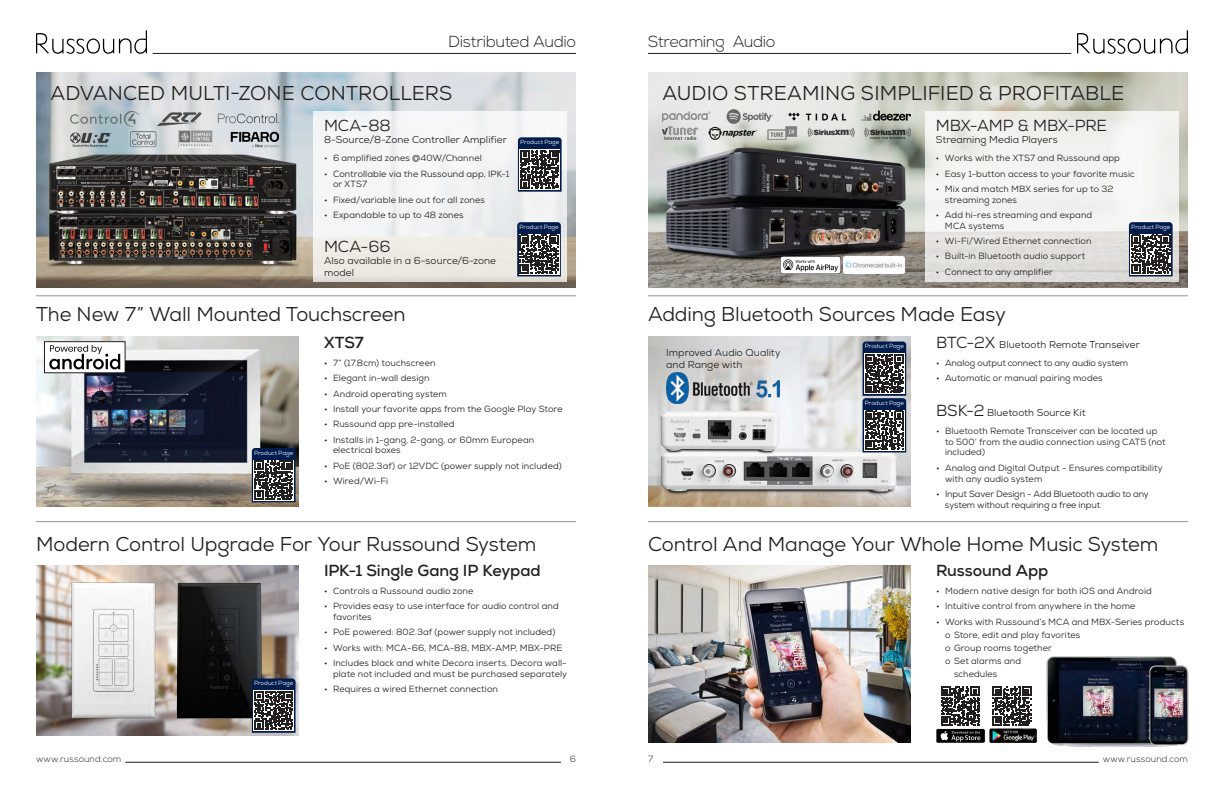
<style>
.page{position:relative;width:1224px;height:792px;background:#fff}
.page>*{position:absolute;margin:0;border:0;box-sizing:border-box;transform-origin:0 0}
.t1{font:20px "Nexa";letter-spacing:-.005em;color:#231f20}
.t2{font:700 16px "Nexa";letter-spacing:-.005em;color:#231f20}
.t3{font:300 16px "Nexa";letter-spacing:-.02em;color:#231f20}
.Bullets{font:16px "Nexa";letter-spacing:-.005em;color:#231f20}
.Bullets-2{font:10px/12px "Nexa";letter-spacing:.005em;color:#231f20}
.t4{font:9px/10.8px "Nexa";letter-spacing:.01em;color:#231f20}
.t5{font:9px/10.8px "Nexa";letter-spacing:-.01em;color:#231f20}
.t6{font:300 9px "Nexa";letter-spacing:.01em;color:#231f20}
.Bullets-3{font:6px "Nexa";letter-spacing:-.005em;color:#fff}
.s1{font-size:16px}
</style>
<div class="page">
<img style="left:36px;top:566px;width:263px;height:169px">
<img style="left:176px;top:582px;width:87px;height:137px">
<img style="left:69px;top:582px;width:90px;height:137px">
<img style="left:36px;top:72px;width:540px;height:216px">
<div style="left:314px;top:112px;width:253px;height:170px;background:linear-gradient(to bottom,#f7fafd,#eae7e2)"></div>
<hr style="left:36px;top:296px;width:540px;height:1px;background:#939598">
<hr style="left:36px;top:521px;width:540px;height:1px;background:#939598">
<img style="left:71px;top:112px;width:207px;height:36px">
<img style="left:36px;top:337px;width:263px;height:169px">
<div style="left:44px;top:342px;width:81px;height:31px;background:#fff"></div>
<svg style="left:49px;top:345px;width:71px;height:24px"></svg>
<div style="left:44px;top:341px;width:81px;height:32px;border:1px solid #231f20"></div>
<svg style="left:252px;top:678px;width:44px;height:55px"></svg>
<svg style="left:252px;top:448px;width:44px;height:54px"></svg>
<svg style="left:517px;top:222px;width:44px;height:54px"></svg>
<svg style="left:518px;top:137px;width:44px;height:55px"></svg>
<img style="left:648px;top:72px;width:540px;height:216px">
<img style="left:1046px;top:656px;width:143px;height:91px">
<img style="left:937px;top:728px;width:47px;height:15px">
<img style="left:989px;top:729px;width:48px;height:14px">
<img style="left:648px;top:566px;width:263px;height:176px">
<svg style="left:926px;top:112px;width:253px;height:170px;fill:#f1f2ef"></svg>
<img style="left:662px;top:110px;width:249px;height:30px">
<hr style="left:648px;top:296px;width:540px;height:1px;background:#939598">
<hr style="left:648px;top:521px;width:540px;height:1px;background:#939598">
<img style="left:780px;top:257px;width:61px;height:17px">
<img style="left:844px;top:257px;width:60px;height:16px">
<img style="left:648px;top:337px;width:263px;height:169px">
<img style="left:666px;top:373px;width:113px;height:31px">
<svg style="left:863px;top:342px;width:43px;height:110px"></svg>
<svg style="left:1129px;top:222px;width:44px;height:54px"></svg>
<svg style="left:941px;top:686px;width:39px;height:40px"></svg>
<svg style="left:941px;top:687px;width:39px;height:38px"></svg>
<svg style="left:992px;top:686px;width:40px;height:40px"></svg>
<svg style="left:993px;top:687px;width:38px;height:38px"></svg>
<hr style="left:648px;top:53px;width:423px;height:1px;background:#231f20">
<svg style="left:1077px;top:30px;width:111px;height:24px"></svg>
<hr style="left:153px;top:53px;width:423px;height:1px;background:#231f20">
<svg style="left:36px;top:30px;width:111px;height:24px"></svg>
<hr style="left:663px;top:762px;width:436px;height:1px;background:#231f20">
<hr style="left:125px;top:762px;width:436px;height:1px;background:#231f20">
<p class="t3" style="left:448px;top:32px;width:129px">Distributed Audio</p>
<p class="t3" style="left:648px;top:32px;width:129px">Streaming Audio</p>
<p class="t1" style="left:51px;top:81px;width:403px">ADVANCED MULTI-ZONE CONTROLLERS</p>
<p class="Bullets" style="left:324px;top:116px;width:68px">MCA-88</p>
<p class="Bullets-2" style="left:324px;top:134px;width:184px">8-Source/8-Zone Controller Amplifier</p>
<p class="t4" style="left:324px;top:153px;width:159px">• 6 amplified zones @40W/Channel</p>
<p class="t4" style="left:333px;top:168px;width:178px;text-indent:-9px">• Controllable via the Russound app, IPK-1 or XTS7</p>
<p class="t4" style="left:324px;top:194px;width:162px">• Fixed/variable line out for all zones</p>
<p class="t4" style="left:324px;top:210px;width:141px">• Expandable to up to 48 zones</p>
<p class="Bullets" style="left:324px;top:237px;width:68px">MCA-66</p>
<p class="Bullets-2" style="left:324px;top:255px;width:174px">Also available in a 6-source/6-zone model</p>
<p class="t1" style="left:36px;top:301px;width:371px">The New 7” Wall Mounted Touchscreen</p>
<p class="t2" style="left:324px;top:332px;width:41px">XTS7</p>
<p class="t4" style="left:324px;top:358px;width:113px">• 7” (17.8cm) touchscreen</p>
<p class="t4" style="left:324px;top:373px;width:107px">• Elegant in-wall design</p>
<p class="t4" style="left:324px;top:388px;width:125px">• Android operating system</p>
<p class="t4" style="left:324px;top:403px;width:240px">• Install your favorite apps from the Google Play Store</p>
<p class="t4" style="left:324px;top:419px;width:132px">• Russound app pre-installed</p>
<p class="t4" style="left:333px;top:434px;width:203px;text-indent:-9px">• Installs in 1-gang, 2-gang, or 60mm European electrical boxes</p>
<p class="t4" style="left:324px;top:460px;width:239px">• PoE (802.3af) or 12VDC (power supply not included)</p>
<p class="t4" style="left:324px;top:475px;width:66px">• Wired/Wi-Fi</p>
<p class="Bullets-3" style="left:520px;top:138px;width:41px">Product Page</p>
<p class="Bullets-3" style="left:520px;top:223px;width:41px">Product Page</p>
<p class="Bullets-3" style="left:254px;top:449px;width:41px">Product Page</p>
<p class="t1" style="left:36px;top:531px;width:502px">Modern Control Upgrade For Your Russound System</p>
<p class="t2" style="left:324px;top:560px;width:218px">IPK-1 Single Gang IP Keypad</p>
<p class="t4" style="left:324px;top:586px;width:151px">• Controls a Russound audio zone</p>
<p class="t4" style="left:333px;top:601px;width:227px;text-indent:-9px">• Provides easy to use interface for audio control and favorites</p>
<p class="t4" style="left:324px;top:627px;width:233px">• PoE powered: 802.3af (power supply not included)</p>
<p class="t4" style="left:324px;top:642px;width:240px">• Works with: MCA-66, MCA-88, MBX-AMP, MBX-PRE</p>
<p class="t4" style="left:324px;top:658px;width:245px;text-align:right">• Includes black and white Decora inserts. Decora wall&shy;plate not included and must be purchased separately</p>
<p class="t4" style="left:324px;top:684px;width:175px">• Requires a wired Ethernet connection</p>
<p class="Bullets-3" style="left:254px;top:679px;width:41px">Product Page</p>
<p class="t1" style="left:663px;top:81px;width:463px">AUDIO STREAMING SIMPLIFIED &amp; PROFITABLE</p>
<p class="Bullets" style="left:936px;top:116px;width:173px">MBX-AMP &amp; MBX-PRE</p>
<p class="Bullets-2" style="left:936px;top:134px;width:123px">Streaming Media Players</p>
<p class="t4" style="left:936px;top:153px;width:185px">• Works with the XTS7 and Russound app</p>
<p class="t4" style="left:936px;top:168px;width:200px">• Easy 1-button access to your favorite music</p>
<p class="t4" style="left:945px;top:183px;width:170px;text-indent:-9px">• Mix and match MBX series for up to 32 streaming zones</p>
<p class="t4" style="left:945px;top:210px;width:149px;text-indent:-9px">• Add hi-res streaming and expand<br>MCA systems</p>
<p class="t4" style="left:936px;top:236px;width:157px">• Wi-Fi/Wired Ethernet connection</p>
<p class="t4" style="left:936px;top:251px;width:151px">• Built-in Bluetooth audio support</p>
<p class="t4" style="left:936px;top:266px;width:118px">• Connect to any amplifier</p>
<p class="t1" style="left:648px;top:301px;width:359px">Adding Bluetooth Sources Made Easy</p>
<p class="Bullets-2" style="left:666px;top:347px;width:116px">Improved Audio Quality and Range with</p>
<p class="Bullets-3" style="left:1131px;top:223px;width:41px">Product Page</p>
<p class="Bullets-2" style="left:936px;top:339px;width:205px"><span class="s1">BTC-2X</span> Bluetooth Remote Transeiver</p>
<p class="t5" style="left:936px;top:358px;width:194px">• Analog output connect to any audio system</p>
<p class="t4" style="left:936px;top:373px;width:168px">• Automatic or manual pairing modes</p>
<p class="Bullets-2" style="left:936px;top:406px;width:151px"><span class="s1">BSK-2</span> Bluetooth Source Kit</p>
<p class="t4" style="left:945px;top:425px;width:222px;text-indent:-9px">• Bluetooth Remote Transceiver can be located up to 500’ from the audio connection using CAT5 (not included)</p>
<p class="t4" style="left:945px;top:462px;width:219px;text-indent:-9px">• Analog and Digital Output - Ensures compatibility with any audio system</p>
<p class="t5" style="left:945px;top:488px;width:205px;text-indent:-9px">• Input Saver Design - Add Bluetooth audio to any system without requiring a free input</p>
<p class="t1" style="left:648px;top:531px;width:512px">Control And Manage Your Whole Home Music System</p>
<p class="Bullets-3" style="left:865px;top:342px;width:41px">Product Page</p>
<p class="Bullets-3" style="left:865px;top:399px;width:41px">Product Page</p>
<p class="t2" style="left:936px;top:560px;width:114px">Russound App</p>
<p class="t4" style="left:936px;top:586px;width:217px">• Modern native design for both iOS and Android</p>
<p class="t4" style="left:936px;top:601px;width:201px">• Intuitive control from anywhere in the home</p>
<p class="t4" style="left:936px;top:616px;width:250px">• Works with Russound’s MCA and MBX-Series products</p>
<p class="t4" style="left:945px;top:629px;width:137px">o Store, edit and play favorites</p>
<p class="t4" style="left:945px;top:642px;width:108px">o Group rooms together</p>
<p class="t4" style="left:945px;top:655px;width:78px">o Set alarms and</p>
<p class="t4" style="left:954px;top:668px;width:45px">schedules</p>
<p class="t6" style="left:36px;top:754px;width:87px">www.russound.com</p>
<p class="t6" style="left:570px;top:754px;width:8px">6</p>
<p class="t6" style="left:648px;top:754px;width:7px">7</p>
<p class="t6" style="left:1103px;top:754px;width:87px">www.russound.com</p>
</div>
